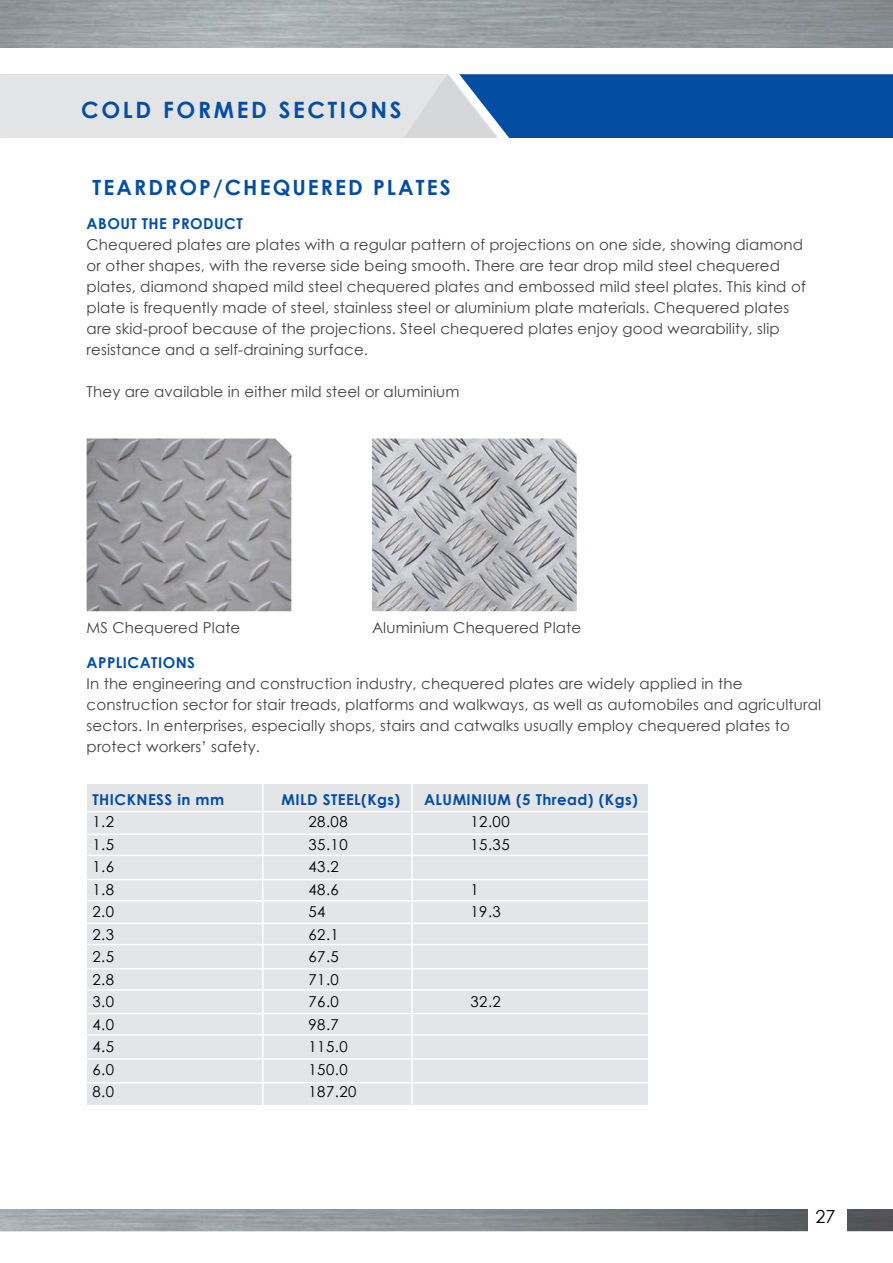
<style>
.page{position:relative;width:893px;height:1263px;background:#fff}
.page>*{position:absolute;margin:0;border:0;box-sizing:border-box;transform-origin:0 0}
.t1{font:700 22.5px "Century Gothic";letter-spacing:.12em;color:#034ea2}
.t2{font:700 21px "Century Gothic";letter-spacing:.1em;color:#034ea2}
.t3{font:18px "Century Gothic";color:#000}
.t4{font:15px/21px "Century Gothic";letter-spacing:.01em;color:#414042}
.t5{font:15px "Century Gothic";letter-spacing:.03em;color:#000}
.t6{font:700 15px "Century Gothic";letter-spacing:.03em;color:#034ea2}
</style>
<div class="page">
<img style="left:0;top:1209px;width:893px;height:22px">
<svg style="left:0;top:74px;width:893px;height:64px;background:#7c9fc6"></svg>
<div style="left:808px;top:1205px;width:38px;height:38px;background:#fff"></div>
<div style="left:87px;top:784px;width:560px;height:321px;background:#e4e5e6"></div>
<hr style="left:68px;top:833px;width:584px;height:2px;background:#fff">
<hr style="left:68px;top:811px;width:584px;height:1px;background:#fff">
<hr style="left:68px;top:923px;width:584px;height:1px;background:#fff">
<hr style="left:68px;top:1013px;width:584px;height:1px;background:#fff">
<hr style="left:68px;top:879px;width:584px;height:1px;background:#fff">
<hr style="left:68px;top:968px;width:584px;height:1px;background:#fff">
<hr style="left:68px;top:1058px;width:584px;height:2px;background:#fff">
<hr style="left:68px;top:1082px;width:584px;height:1px;background:#fff">
<hr style="left:68px;top:855px;width:584px;height:1px;background:#fff">
<hr style="left:68px;top:944px;width:584px;height:1px;background:#fff">
<hr style="left:68px;top:1034px;width:584px;height:1px;background:#fff">
<hr style="left:68px;top:900px;width:584px;height:1px;background:#fff">
<hr style="left:68px;top:989px;width:584px;height:2px;background:#fff">
<hr style="left:262px;top:782px;width:1px;height:326px;background:#fff">
<hr style="left:411px;top:782px;width:2px;height:326px;background:#fff">
<img style="left:87px;top:438px;width:204px;height:173px">
<img style="left:372px;top:438px;width:205px;height:173px">
<h1 class="t1" style="left:81px;top:95px;width:322px">COLD FORMED SECTIONS</h1>
<h2 class="t2" style="left:92px;top:174px;width:360px">TEARDROP/CHEQUERED PLATES</h2>
<p class="t6" style="left:87px;top:214px;width:158px">ABOUT THE PRODUCT</p>
<p class="t4" style="left:87px;top:234px;width:721px">Chequered plates are plates with a regular pattern of projections on one side, showing diamond or other shapes, with the reverse side being smooth. There are tear drop mild steel chequered plates, diamond shaped mild steel chequered plates and embossed mild steel plates. This kind of plate is frequently made of steel, stainless steel or aluminium plate materials. Chequered plates are skid-proof because of the projections. Steel chequered plates enjoy good wearability, slip resistance and a self-draining surface.</p>
<p class="t4" style="left:87px;top:381px;width:374px">They are available in either mild steel or aluminium</p>
<p class="t4" style="left:87px;top:617px;width:155px">MS Chequered Plate</p>
<p class="t4" style="left:372px;top:617px;width:211px">Aluminium Chequered Plate</p>
<p class="t6" style="left:87px;top:653px;width:110px">APPLICATIONS</p>
<p class="t4" style="left:87px;top:673px;width:736px">In the engineering and construction industry, chequered plates are widely applied in the construction sector for stair treads, platforms and walkways, as well as automobiles and agricultural sectors. In enterprises, especially shops, stairs and catwalks usually employ chequered plates to protect workers’ safety.</p>
<p class="t6" style="left:92px;top:790px;width:133px">THICKNESS in mm</p>
<p class="t6" style="left:281px;top:790px;width:120px">MILD STEEL(Kgs)</p>
<p class="t6" style="left:424px;top:790px;width:215px">ALUMINIUM (5 Thread) (Kgs)</p>
<p class="t5" style="left:92px;top:813px;width:23px">1.2</p>
<p class="t5" style="left:308px;top:813px;width:41px">28.08</p>
<p class="t5" style="left:470px;top:813px;width:41px">12.00</p>
<p class="t5" style="left:92px;top:835px;width:23px">1.5</p>
<p class="t5" style="left:308px;top:835px;width:41px">35.10</p>
<p class="t5" style="left:470px;top:835px;width:41px">15.35</p>
<p class="t5" style="left:92px;top:858px;width:23px">1.6</p>
<p class="t5" style="left:308px;top:858px;width:32px">43.2</p>
<p class="t5" style="left:92px;top:880px;width:23px">1.8</p>
<p class="t5" style="left:308px;top:880px;width:32px">48.6</p>
<p class="t5" style="left:470px;top:880px;width:10px">1</p>
<p class="t5" style="left:92px;top:903px;width:23px">2.0</p>
<p class="t5" style="left:308px;top:903px;width:19px">54</p>
<p class="t5" style="left:470px;top:903px;width:32px">19.3</p>
<p class="t5" style="left:92px;top:925px;width:23px">2.3</p>
<p class="t5" style="left:308px;top:925px;width:32px">62.1</p>
<p class="t5" style="left:92px;top:948px;width:23px">2.5</p>
<p class="t5" style="left:308px;top:948px;width:32px">67.5</p>
<p class="t5" style="left:92px;top:970px;width:23px">2.8</p>
<p class="t5" style="left:308px;top:970px;width:32px">71.0</p>
<p class="t5" style="left:92px;top:993px;width:23px">3.0</p>
<p class="t5" style="left:308px;top:993px;width:32px">76.0</p>
<p class="t5" style="left:470px;top:993px;width:32px">32.2</p>
<p class="t5" style="left:92px;top:1015px;width:23px">4.0</p>
<p class="t5" style="left:308px;top:1015px;width:32px">98.7</p>
<p class="t5" style="left:92px;top:1038px;width:23px">4.5</p>
<p class="t5" style="left:308px;top:1038px;width:41px">115.0</p>
<p class="t5" style="left:92px;top:1060px;width:23px">6.0</p>
<p class="t5" style="left:308px;top:1060px;width:41px">150.0</p>
<p class="t5" style="left:92px;top:1083px;width:23px">8.0</p>
<p class="t5" style="left:308px;top:1083px;width:49px">187.20</p>
<p class="t3" style="left:815px;top:1205px;width:21px">27</p>
</div>
